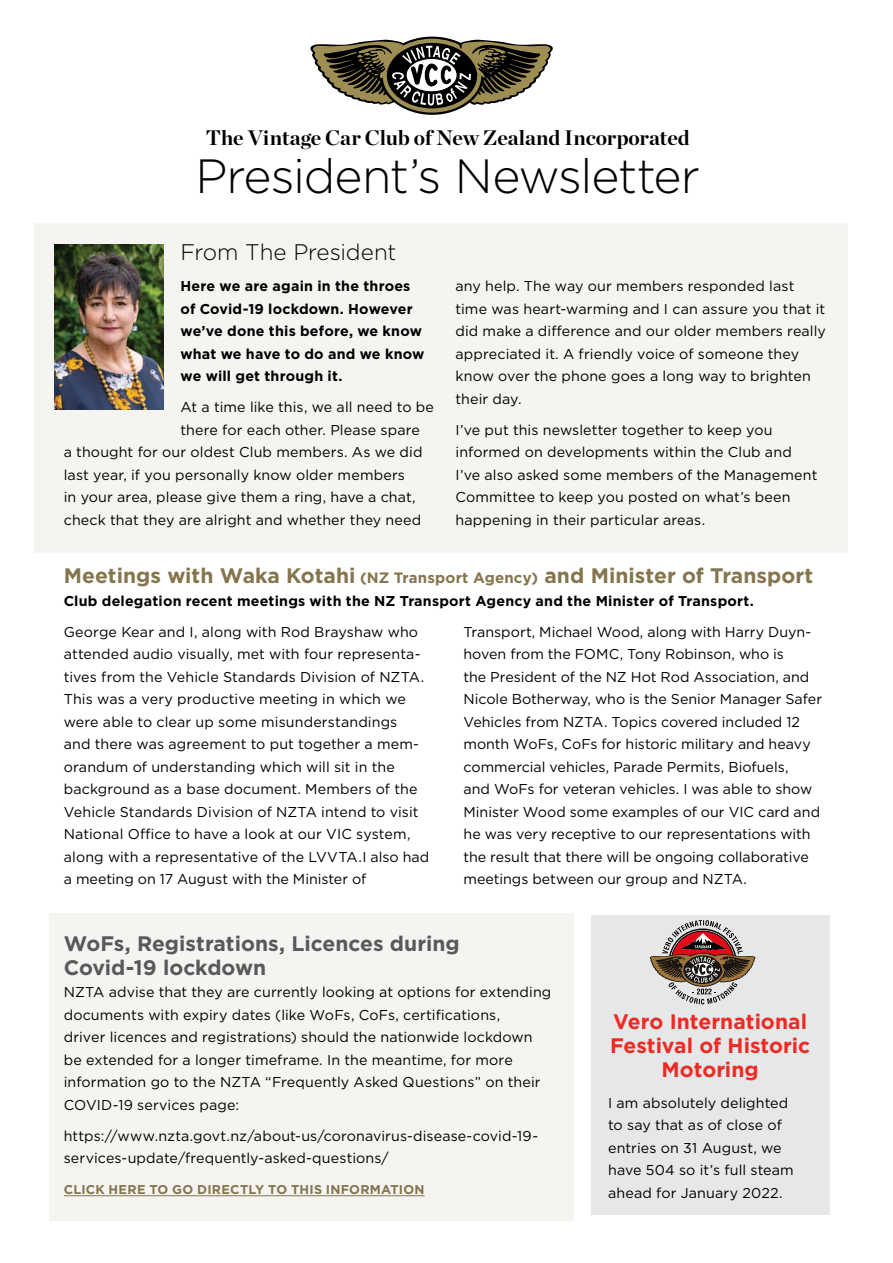
<style>
.page{position:relative;width:893px;height:1263px;background:#fff}
.page>*{position:absolute;margin:0;border:0;box-sizing:border-box;transform-origin:0 0}
.t1{font:300 48px "Gotham";letter-spacing:-.025em;color:#000}
.t2{font:300 22.5px "Gotham";letter-spacing:-.01em;color:#000}
.t3{font:700 21px "Gotham";letter-spacing:.005em;color:#85754e}
.t4{font:700 21px/24px "Gotham";color:#58595b}
.t5{font:700 21px/24px "Gotham";color:#ee2a24;text-align:center}
.t6{font:700 21px "Chronicle Display";letter-spacing:-.005em;color:#000}
.t7{font:14.25px/22.5px "Gotham";letter-spacing:.005em;color:#000}
.t8{font:700 14.25px/22.5px "Gotham";letter-spacing:.015em;color:#000}
.t9{font:700 12.75px "Gotham";letter-spacing:.02em;color:#85754e}
.s1{font-size:15px}
</style>
<div class="page">
<div style="left:50px;top:913px;width:524px;height:307px;background:#f5f4f1"></div>
<div style="left:34px;top:223px;width:814px;height:330px;background:#f5f4f1"></div>
<img style="left:54px;top:244px;width:109px;height:165px">
<svg style="left:380px;top:37px;width:105px;height:78px"></svg>
<div style="left:383px;top:39px;width:98px;height:74px;border:4px solid #9e8e54;border-radius:50%"></div>
<svg style="left:310px;top:37px;width:243px;height:69px"></svg>
<div style="left:591px;top:915px;width:238px;height:300px;background:#e6e7e8"></div>
<svg style="left:649px;top:920px;width:107px;height:84px"></svg>
<hr style="left:64px;top:1195px;width:360px;height:1px;background:#85754e">
<h3 class="t6" style="left:206px;top:121px;width:485px">The Vintage Car Club of New Zealand Incorporated</h3>
<h1 class="t1" style="left:195px;top:146px;width:506px">President’s Newsletter</h1>
<h2 class="t2" style="left:180px;top:238px;width:217px">From The President</h2>
<p class="t8" style="left:180px;top:275px;width:245px">Here we are again in the throes of Covid-19 lockdown. However we’ve done this before, we know what we have to do and we know we will get through it.</p>
<p class="t7" style="left:180px;top:396px;width:255px">At a time like this, we all need to be</p>
<p class="t7" style="left:180px;top:418px;width:241px">there for each other. Please spare</p>
<p class="t7" style="left:64px;top:441px;width:360px">a thought for our oldest Club members. As we did</p>
<p class="t7" style="left:64px;top:463px;width:343px">last year, if you personally know older members</p>
<p class="t7" style="left:64px;top:486px;width:353px">in your area, please give them a ring, have a chat,</p>
<p class="t7" style="left:64px;top:508px;width:359px">check that they are alright and whether they need</p>
<p class="t7" style="left:455px;top:275px;width:372px">any help. The way our members responded last time was heart-warming and I can assure you that it did make a difference and our older members really appreciated it. A friendly voice of someone they know over the phone goes a long way to brighten their day.</p>
<p class="t7" style="left:455px;top:418px;width:363px">I’ve put this newsletter together to keep you informed on developments within the Club and I’ve also asked some members of the Management Committee to keep you posted on what’s been happening in their particular areas.</p>
<h3 class="t3" style="left:64px;top:562px;width:751px">Meetings with Waka Kotahi <span class="s1">(NZ Transport Agency)</span> and Minister of Transport</h3>
<p class="t8" style="left:64px;top:589px;width:692px">Club delegation recent meetings with the NZ Transport Agency and the Minister of Transport.</p>
<p class="t7" style="left:64px;top:620px;width:367px">George Kear and I, along with Rod Brayshaw who attended audio visually, met with four representa&shy;tives from the Vehicle Standards Division of NZTA.<br>This was a very productive meeting in which we were able to clear up some misunderstandings<br>and there was agreement to put together a mem&shy;orandum of understanding which will sit in the background as a base document. Members of the Vehicle Standards Division of NZTA intend to visit National Office to have a look at our VIC system, along with a representative of the LVVTA.I also had a meeting on 17 August with the Minister of</p>
<p class="t7" style="left:463px;top:620px;width:360px">Transport, Michael Wood, along with Harry Duyn&shy;hoven from the FOMC, Tony Robinson, who is<br>the President of the NZ Hot Rod Association, and Nicole Botherway, who is the Senior Manager Safer Vehicles from NZTA. Topics covered included 12 month WoFs, CoFs for historic military and heavy commercial vehicles, Parade Permits, Biofuels,<br>and WoFs for veteran vehicles. I was able to show Minister Wood some examples of our VIC card and he was very receptive to our representations with the result that there will be ongoing collaborative meetings between our group and NZTA.</p>
<h3 class="t4" style="left:64px;top:931px;width:397px">WoFs, Registrations, Licences during<br>Covid-19 lockdown</h3>
<p class="t7" style="left:64px;top:981px;width:489px">NZTA advise that they are currently looking at options for extending documents with expiry dates (like WoFs, CoFs, certifications,<br>driver licences and registrations) should the nationwide lockdown be extended for a longer timeframe. In the meantime, for more information go to the NZTA “Frequently Asked Questions” on their COVID-19 services page:</p>
<p class="t7" style="left:64px;top:1124px;width:476px">https://www.nzta.govt.nz/about-us/coronavirus-disease-covid-19- services-update/frequently-asked-questions/</p>
<p class="t9" style="left:64px;top:1181px;width:362px">CLICK HERE TO GO DIRECTLY TO THIS INFORMATION</p>
<h3 class="t5" style="left:610px;top:1009px;width:201px">Vero International<br>Festival of Historic<br>Motoring</h3>
<p class="t7" style="left:608px;top:1091px;width:187px">I am absolutely delighted to say that as of close of entries on 31 August, we have 504 so it’s full steam ahead for January 2022.</p>
</div>
